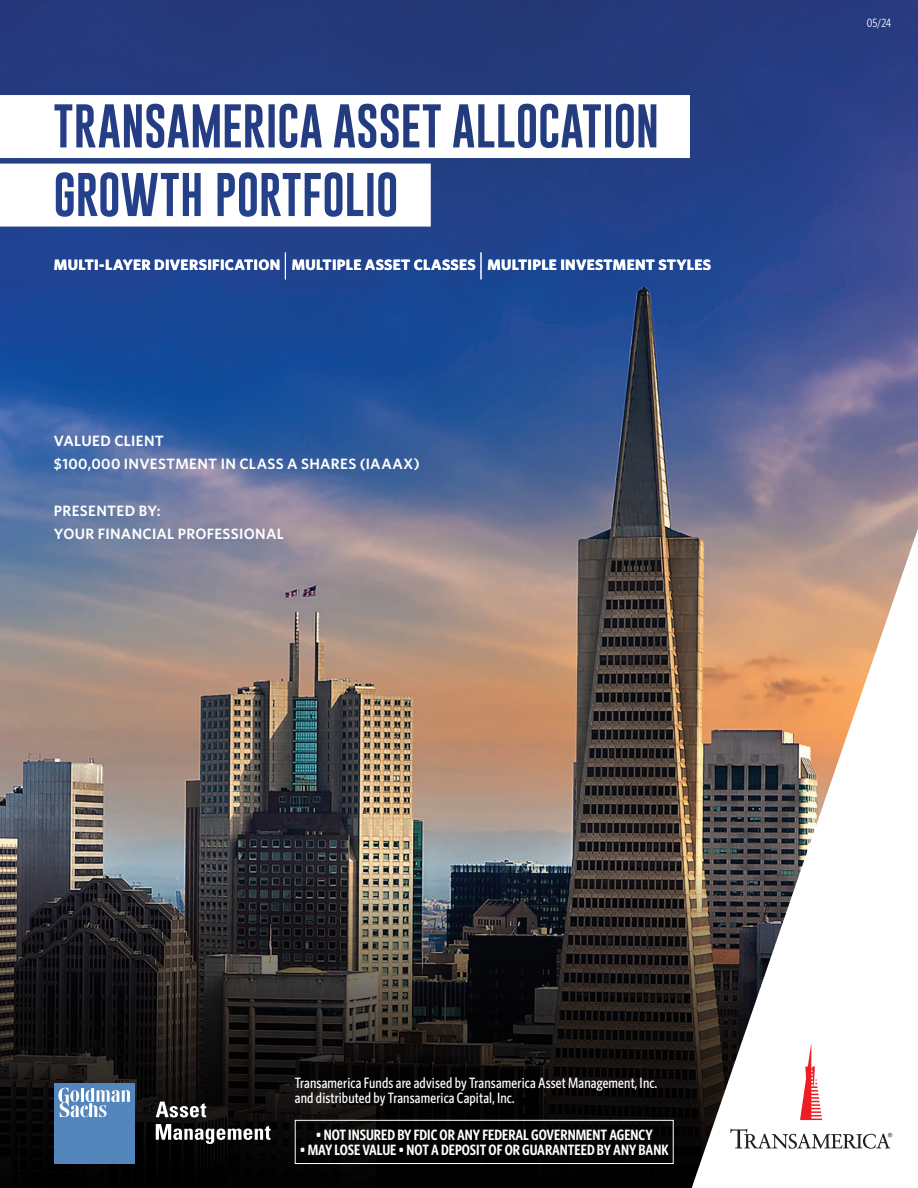
<style>
.page{position:relative;width:918px;height:1188px;background:#fff}
.page>*{position:absolute;margin:0;border:0;box-sizing:border-box;transform-origin:0 0}
.t1{font:500 15px/15px "Whitney Condensed";letter-spacing:.01em;color:#fff}
.t2{font:600 15px "Whitney Condensed";color:#fff}
.t3{font:600 15px/23.2px "Whitney";letter-spacing:.02em;color:#fff}
.t4{font:700 15px "Whitney";letter-spacing:.02em;color:#fff}
.t5{font:12px "Whitney Condensed";color:#fff}
</style>
<div class="page">
<img style="left:0;top:0;width:918px;height:865px">
<svg style="left:0;top:865px;width:692px;height:323px;background:#1e1c1c"></svg>
<svg style="left:285px;top:252px;width:1px;height:27px"></svg>
<svg style="left:481px;top:252px;width:1px;height:27px"></svg>
<svg style="left:0;top:95px;width:690px;height:63px"></svg>
<svg style="left:0;top:164px;width:431px;height:63px"></svg>
<svg style="left:692px;top:529px;width:226px;height:658px"></svg>
<svg style="left:800px;top:1042px;width:22px;height:78px"></svg>
<svg style="left:730px;top:1129px;width:162px;height:20px"></svg>
<svg style="left:156px;top:1102px;width:50px;height:15px"></svg>
<svg style="left:156px;top:1124px;width:115px;height:20px"></svg>
<div style="left:54px;top:1083px;width:81px;height:81px;background:#5286bd"></div>
<svg style="left:58px;top:1088px;width:72px;height:29px"></svg>
<div style="left:295px;top:1120px;width:379px;height:44px;border:1px solid #fff"></div>
<p class="t4" style="left:54px;top:255px;width:659px">MULTI-LAYER DIVERSIFICATION MULTIPLE ASSET CLASSES MULTIPLE INVESTMENT STYLES</p>
<p class="t3" style="left:54px;top:429px;width:367px">VALUED CLIENT<br>$100,000 INVESTMENT IN CLASS A SHARES (IAAAX)</p>
<p class="t3" style="left:54px;top:499px;width:231px">PRESENTED BY:<br>YOUR FINANCIAL PROFESSIONAL</p>
<p class="t5" style="left:867px;top:15px;width:26px">05/24</p>
<p class="t1" style="left:295px;top:1075px;width:364px">Transamerica Funds are advised by Transamerica Asset Management, Inc. and distributed by Transamerica Capital, Inc.</p>
<p class="t2" style="left:316px;top:1125px;width:338px">• NOT INSURED BY FDIC OR ANY FEDERAL GOVERNMENT AGENCY</p>
<p class="t2" style="left:300px;top:1140px;width:370px">• MAY LOSE VALUE • NOT A DEPOSIT OF OR GUARANTEED BY ANY BANK</p>
</div>
